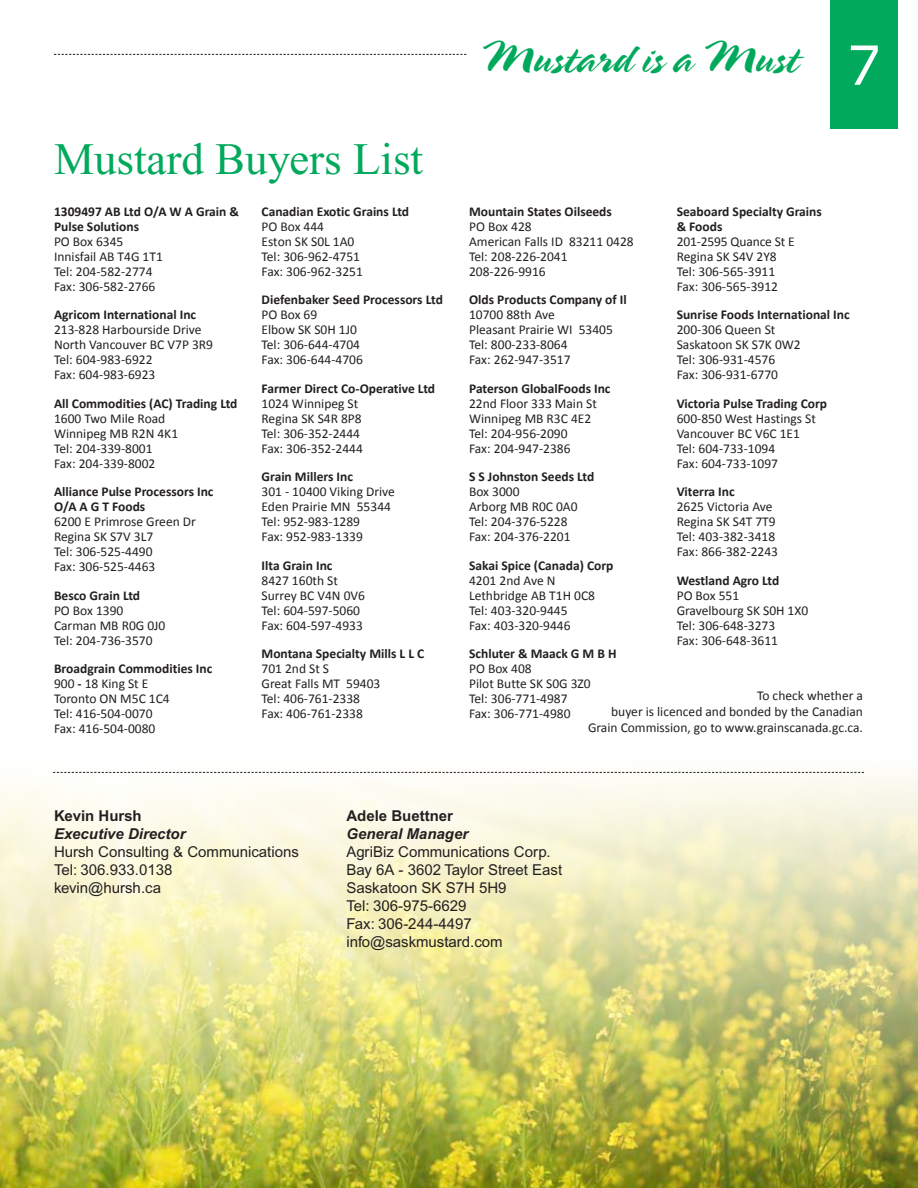
<style>
.page{position:relative;width:918px;height:1188px;background:#fff}
.page>*{position:absolute;margin:0;border:0;box-sizing:border-box;transform-origin:0 0}
.t1{font:45px "Times New Roman";color:#00a95c}
.t2{font:45px "Spring LP Std";color:#00a95c}
.t3{font:15px/18px "Arial";color:#231f20}
.t4{font:italic 700 15px "Arial";color:#231f20}
.t5{font:700 15px "Arial";color:#231f20}
.t6{font:13.5px/15px "Calibri";color:#231f20}
.t7{font:700 13.5px/15px "Calibri";color:#231f20}
.s1{font-weight:700}
.s2{font-family:"Verdana";font-size:54px;color:#fff}
</style>
<div class="page">
<img style="left:0;top:771px;width:918px;height:417px">
<svg style="left:54px;top:54px;width:412px;height:1px"></svg>
<div style="left:830px;top:0;width:68px;height:128px;background:#00a95c"></div>
<svg style="left:53px;top:772px;width:811px;height:1px"></svg>
<h1 class="t1" style="left:54px;top:135px;width:371px">Mustard Buyers List</h1>
<p class="t7" style="left:54px;top:203px;width:187px">1309497 AB Ltd O/A W A Grain &amp;<br>Pulse Solutions</p>
<p class="t6" style="left:54px;top:233px;width:110px">PO Box 6345<br>Innisfail AB T4G 1T1<br>Tel: 204-582-2774<br>Fax: 306-582-2766</p>
<p class="t7" style="left:54px;top:307px;width:144px">Agricom International Inc</p>
<p class="t6" style="left:54px;top:322px;width:161px">213-828 Harbourside Drive<br>North Vancouver BC V7P 3R9<br>Tel: 604-983-6922<br>Fax: 604-983-6923</p>
<p class="t7" style="left:54px;top:395px;width:185px">All Commodities (AC) Trading Ltd</p>
<p class="t6" style="left:54px;top:410px;width:126px">1600 Two Mile Road<br>Winnipeg MB R2N 4K1<br>Tel: 204-339-8001<br>Fax: 204-339-8002</p>
<p class="t7" style="left:54px;top:484px;width:161px">Alliance Pulse Processors Inc<br>O/A A G T Foods</p>
<p class="t6" style="left:54px;top:514px;width:143px">6200 E Primrose Green Dr<br>Regina SK S7V 3L7<br>Tel: 306-525-4490<br>Fax: 306-525-4463</p>
<p class="t7" style="left:54px;top:587px;width:88px">Besco Grain Ltd</p>
<p class="t6" style="left:54px;top:602px;width:113px">PO Box 1390<br>Carman MB R0G 0J0<br>Tel: 204-736-3570</p>
<p class="t6" style="left:54px;top:661px;width:160px"><span class="s1">Broadgrain Commodities Inc<br></span>900 <span class="s1">-</span> 18 King St E<br>Toronto ON M5C 1C4<br>Tel: 416-504-0070<br>Fax: 416-504-0080</p>
<p class="t7" style="left:262px;top:203px;width:149px">Canadian Exotic Grains Ltd</p>
<p class="t6" style="left:262px;top:218px;width:103px">PO Box 444<br>Eston SK S0L 1A0<br>Tel: 306-962-4751<br>Fax: 306-962-3251</p>
<p class="t7" style="left:262px;top:292px;width:183px">Diefenbaker Seed Processors Ltd</p>
<p class="t6" style="left:262px;top:307px;width:103px">PO Box 69<br>Elbow SK S0H 1J0<br>Tel: 306-644-4704<br>Fax: 306-644-4706</p>
<p class="t7" style="left:262px;top:380px;width:175px">Farmer Direct Co-Operative Ltd</p>
<p class="t6" style="left:262px;top:395px;width:103px">1024 Winnipeg St<br>Regina SK S4R 8P8<br>Tel: 306-352-2444<br>Fax: 306-352-2444</p>
<p class="t7" style="left:262px;top:469px;width:93px">Grain Millers Inc</p>
<p class="t6" style="left:262px;top:484px;width:135px">301 - 10400 Viking Drive<br>Eden Prairie MN 55344<br>Tel: 952-983-1289<br>Fax: 952-983-1339</p>
<p class="t7" style="left:262px;top:557px;width:73px">Ilta Grain Inc</p>
<p class="t6" style="left:262px;top:572px;width:105px">8427 160th St<br>Surrey BC V4N 0V6<br>Tel: 604-597-5060<br>Fax: 604-597-4933</p>
<p class="t7" style="left:262px;top:646px;width:164px">Montana Specialty Mills L L C</p>
<p class="t6" style="left:262px;top:661px;width:120px">701 2nd St S<br>Great Falls MT 59403<br>Tel: 406-761-2338<br>Fax: 406-761-2338</p>
<h1 class="t2" style="left:479px;top:31px;width:403px">Mustard is a Must <span class="s2">7</span></h1>
<p class="t7" style="left:677px;top:203px;width:147px">Seaboard Specialty Grains &amp; Foods</p>
<p class="t6" style="left:677px;top:233px;width:120px">201-2595 Quance St E<br>Regina SK S4V 2Y8<br>Tel: 306-565-3911<br>Fax: 306-565-3912</p>
<p class="t7" style="left:677px;top:306px;width:175px">Sunrise Foods International Inc</p>
<p class="t6" style="left:677px;top:321px;width:126px">200-306 Queen St<br>Saskatoon SK S7K 0W2<br>Tel: 306-931-4576<br>Fax: 306-931-6770</p>
<p class="t7" style="left:677px;top:395px;width:152px">Victoria Pulse Trading Corp</p>
<p class="t6" style="left:677px;top:410px;width:141px">600-850 West Hastings St<br>Vancouver BC V6C 1E1<br>Tel: 604-733-1094<br>Fax: 604-733-1097</p>
<p class="t7" style="left:677px;top:483px;width:60px">Viterra Inc</p>
<p class="t6" style="left:677px;top:498px;width:103px">2625 Victoria Ave<br>Regina SK S4T 7T9<br>Tel: 403-382-3418<br>Fax: 866-382-2243</p>
<p class="t7" style="left:677px;top:572px;width:104px">Westland Agro Ltd</p>
<p class="t6" style="left:677px;top:587px;width:133px">PO Box 551<br>Gravelbourg SK S0H 1X0<br>Tel: 306-648-3273<br>Fax: 306-648-3611</p>
<p class="t7" style="left:469px;top:203px;width:144px">Mountain States Oilseeds</p>
<p class="t6" style="left:469px;top:218px;width:166px">PO Box 428<br>American Falls ID 83211 0428<br>Tel: 208-226-2041<br>208-226-9916</p>
<p class="t7" style="left:469px;top:292px;width:159px">Olds Products Company of Il</p>
<p class="t6" style="left:469px;top:307px;width:145px">10700 88th Ave<br>Pleasant Prairie WI 53405<br>Tel: 800-233-8064<br>Fax: 262-947-3517</p>
<p class="t7" style="left:469px;top:380px;width:143px">Paterson GlobalFoods Inc</p>
<p class="t6" style="left:469px;top:395px;width:129px">22nd Floor 333 Main St<br>Winnipeg MB R3C 4E2<br>Tel: 204-956-2090<br>Fax: 204-947-2386</p>
<p class="t7" style="left:469px;top:469px;width:127px">S S Johnston Seeds Ltd</p>
<p class="t6" style="left:469px;top:484px;width:110px">Box 3000<br>Arborg MB R0C 0A0<br>Tel: 204-376-5228<br>Fax: 204-376-2201</p>
<p class="t7" style="left:469px;top:557px;width:146px">Sakai Spice (Canada) Corp</p>
<p class="t6" style="left:469px;top:572px;width:127px">4201 2nd Ave N<br>Lethbridge AB T1H 0C8<br>Tel: 403-320-9445<br>Fax: 403-320-9446</p>
<p class="t7" style="left:469px;top:646px;width:149px">Schluter &amp; Maack G M B H</p>
<p class="t6" style="left:469px;top:661px;width:123px">PO Box 408<br>Pilot Butte SK S0G 3Z0<br>Tel: 306-771-4987<br>Fax: 306-771-4980</p>
<p class="t6" style="left:588px;top:687px;width:276px;line-height:16.2px;text-align:right">To check whether a<br>buyer is licenced and bonded by the Canadian<br>Grain Commission, go to www.grainscanada.gc.ca.</p>
<p class="t5" style="left:54px;top:807px;width:89px">Kevin Hursh</p>
<p class="t4" style="left:54px;top:825px;width:133px">Executive Director</p>
<p class="t3" style="left:54px;top:843px;width:246px">Hursh Consulting &amp; Communications<br>Tel: 306.933.0138<br>kevin@hursh.ca</p>
<p class="t5" style="left:346px;top:807px;width:108px">Adele Buettner</p>
<p class="t4" style="left:346px;top:825px;width:123px">General Manager</p>
<p class="t3" style="left:346px;top:843px;width:217px">AgriBiz Communications Corp.<br>Bay 6A - 3602 Taylor Street East<br>Saskatoon SK S7H 5H9<br>Tel: 306-975-6629<br>Fax: 306-244-4497 info@saskmustard.com</p>
</div>
